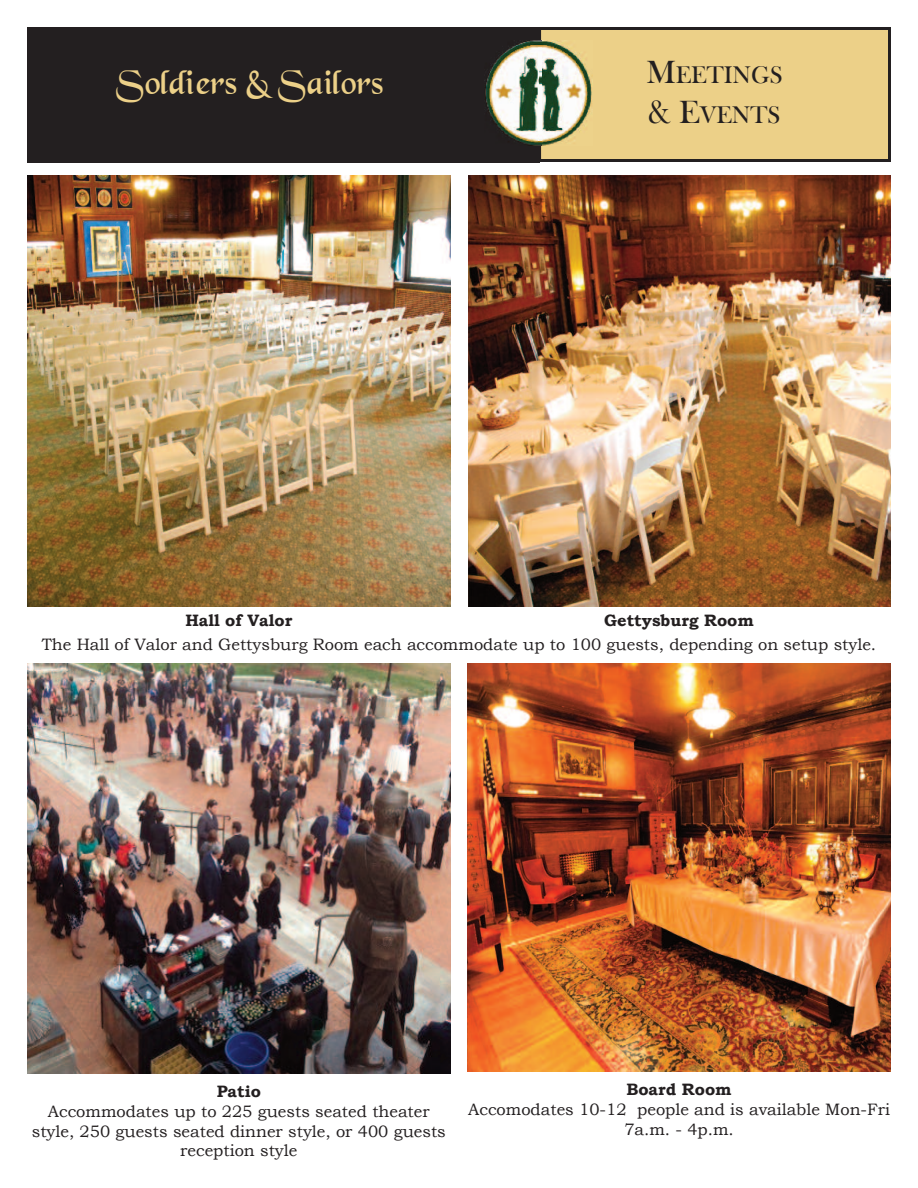
<style>
.page{position:relative;width:918px;height:1188px;background:#fff}
.page>*{position:absolute;margin:0;border:0;box-sizing:border-box;transform-origin:0 0}
.t1{font:36px "Black Chancery";color:#ecd088}
.t2{font:24.75px/39.6px "Bask Old Face";color:#231f20}
.t3{font:16.5px/19.8px "Bookman Old Style";color:#231f20;text-align:center}
.t4{font:700 16.5px "Bookman Old Style";color:#231f20}
.s1{font-size:33px}
.s2{font-weight:700}
</style>
<div class="page">
<div style="left:27px;top:27px;width:513px;height:135px;background:#231f20"></div>
<div style="left:540px;top:28px;width:350px;height:132px;background:#ecd088"></div>
<div style="left:538px;top:27px;width:353px;height:135px;border:3px solid #231f20"></div>
<img style="left:485px;top:40px;width:108px;height:106px">
<img style="left:540px;top:40px;width:1px;height:106px">
<img style="left:27px;top:176px;width:424px;height:431px">
<img style="left:469px;top:175px;width:422px;height:431px">
<img style="left:27px;top:663px;width:424px;height:410px">
<img style="left:467px;top:663px;width:424px;height:409px">
<p class="t1" style="left:116px;top:69px;width:269px">Soldiers &amp; Sailors</p>
<p class="t2" style="left:646px;top:57px;width:138px"><span class="s1">M</span>EETINGS <span class="s1">&amp; E</span>VENTS</p>
<p class="t4" style="left:185px;top:610px;width:108px">Hall of Valor</p>
<p class="t4" style="left:604px;top:610px;width:151px">Gettysburg Room</p>
<p class="t3" style="left:42px;top:634px;width:836px">The Hall of Valor and Gettysburg Room each accommodate up to 100 guests, depending on setup style.</p>
<p class="t3" style="left:32px;top:1081px;width:416px"><span class="s2">Patio<br></span>Accommodates up to 225 guests seated theater style, 250 guests seated dinner style, or 400 guests reception style</p>
<p class="t3" style="left:468px;top:1080px;width:423px"><span class="s2">Board Room<br></span>Accomodates 10-12 people and is available Mon-Fri<br>7a.m. - 4p.m.</p>
</div>
